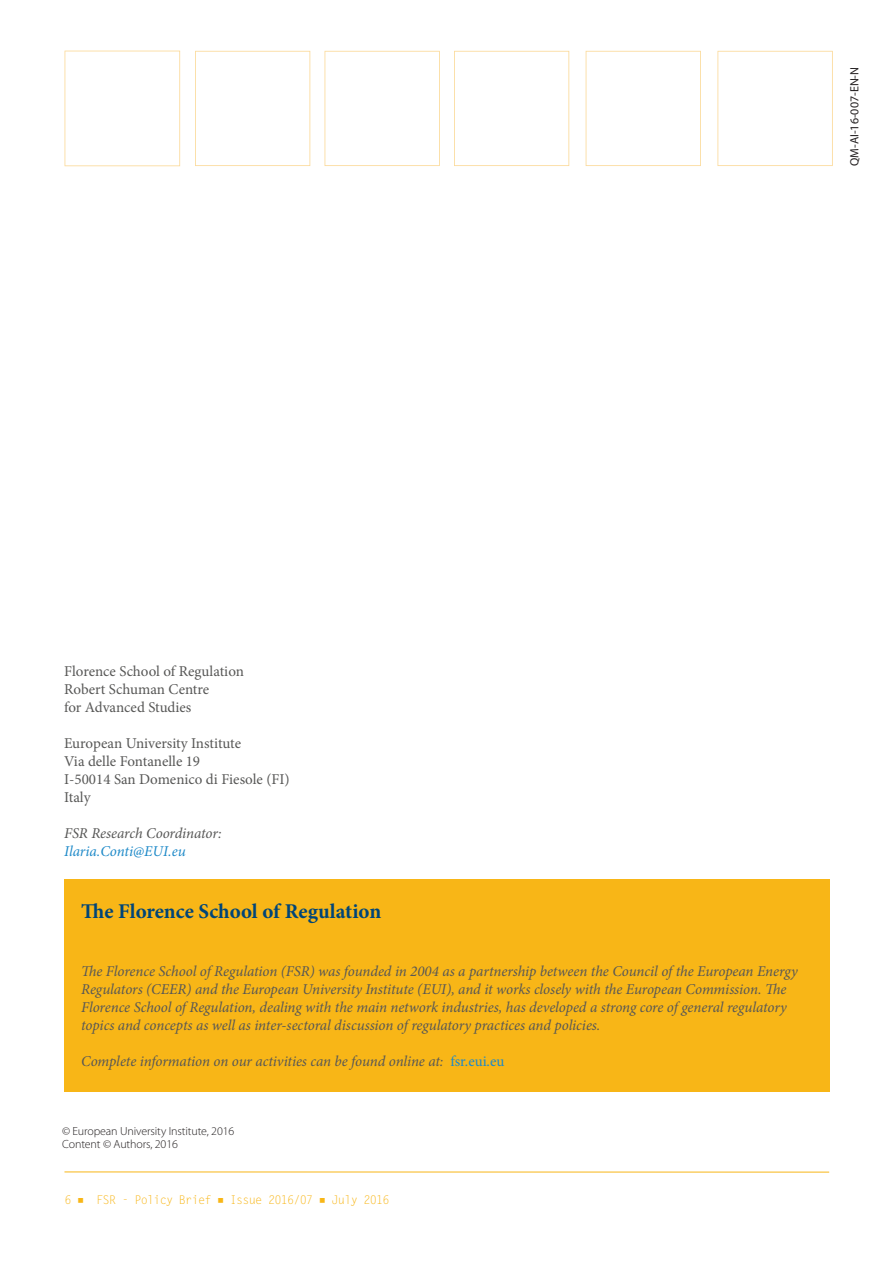
<style>
.page{position:relative;width:893px;height:1263px;background:#fff}
.page>*{position:absolute;margin:0;border:0;box-sizing:border-box;transform-origin:0 0}
.t1{font:700 21px "Minion Pro";color:#004578}
.t2{font:italic 15px/18px "Minion Pro";letter-spacing:-.01em;color:#575756}
.t3{font:15px/18px "Minion Pro";color:#575756}
.t4{font:italic 15px "Minion Pro";letter-spacing:-.005em;color:#1d89c8}
.t5{font:12px "Letter Gothic Std";letter-spacing:-.07em;color:#f8b617}
.t6{font:12px "Myriad Pro";color:#231f20}
.t7{font:300 11.85px "Myriad Pro";letter-spacing:-.01em;color:#231f20}
.t8{font:300 11.7px "Myriad Pro";letter-spacing:-.01em;color:#231f20}
.s1{font-style:normal;color:#1d89c8}
.s2{font-size:11.7px}
</style>
<div class="page">
<svg style="left:65px;top:51px;width:115px;height:115px"></svg>
<svg style="left:195px;top:51px;width:115px;height:115px"></svg>
<svg style="left:325px;top:51px;width:115px;height:115px"></svg>
<svg style="left:454px;top:51px;width:115px;height:115px"></svg>
<svg style="left:586px;top:51px;width:115px;height:115px"></svg>
<svg style="left:717px;top:51px;width:116px;height:115px"></svg>
<hr style="left:64px;top:1172px;width:765px;height:1px;background:#f8b617">
<div style="left:64px;top:879px;width:765px;height:213px;background:#f8b617"></div>
<p class="t6" style="left:847px;top:166px;width:101px;rotate:-90deg">QM-AI-16-007-EN-N</p>
<p class="t3" style="left:64px;top:662px;width:181px">Florence School of Regulation<br>Robert Schuman Centre<br>for Advanced Studies</p>
<p class="t3" style="left:64px;top:734px;width:227px">European University Institute<br>Via delle Fontanelle 19<br>I-50014 San Domenico di Fiesole (FI)<br>Italy</p>
<p class="t2" style="left:64px;top:824px;width:159px">FSR Research Coordinator:</p>
<p class="t4" style="left:64px;top:841px;width:123px">Ilaria.Conti@EUI.eu</p>
<h1 class="t1" style="left:104px;top:896px;width:278px">e Florence School of Regulation</h1>
<p class="t2" style="left:81px;top:962px;width:718px;text-indent:15px">e Florence School of Regulation (FSR) was founded in 2004 as a partnership between the Council of the European Energy<br>Regulators (CEER) and the European University Institute (EUI), and it works closely with the European Commission.</p>
<p class="t2" style="left:81px;top:980px;width:707px;text-align:justify;text-indent:699px">e Florence School of Regulation, dealing with the main network industries, has developed a strong core of general regulatory topics and concepts as well as inter-sectoral discussion of regulatory practices and policies.</p>
<p class="t2" style="left:81px;top:1052px;width:425px">Complete information on our activities can be found online at: <span class="s1">fsr.eui.eu</span></p>
<p class="t8" style="left:62px;top:1124px;width:174px">© European University Institute, 2016</p>
<p class="t7" style="left:62px;top:1138px;width:117px">Content <span class="s2">©</span> Authors, 2016</p>
<p class="t5" style="left:64px;top:1193px;width:327px">6 ■ FSR - Policy Brief ■ Issue 2016/07 ■ July 2016</p>
</div>
